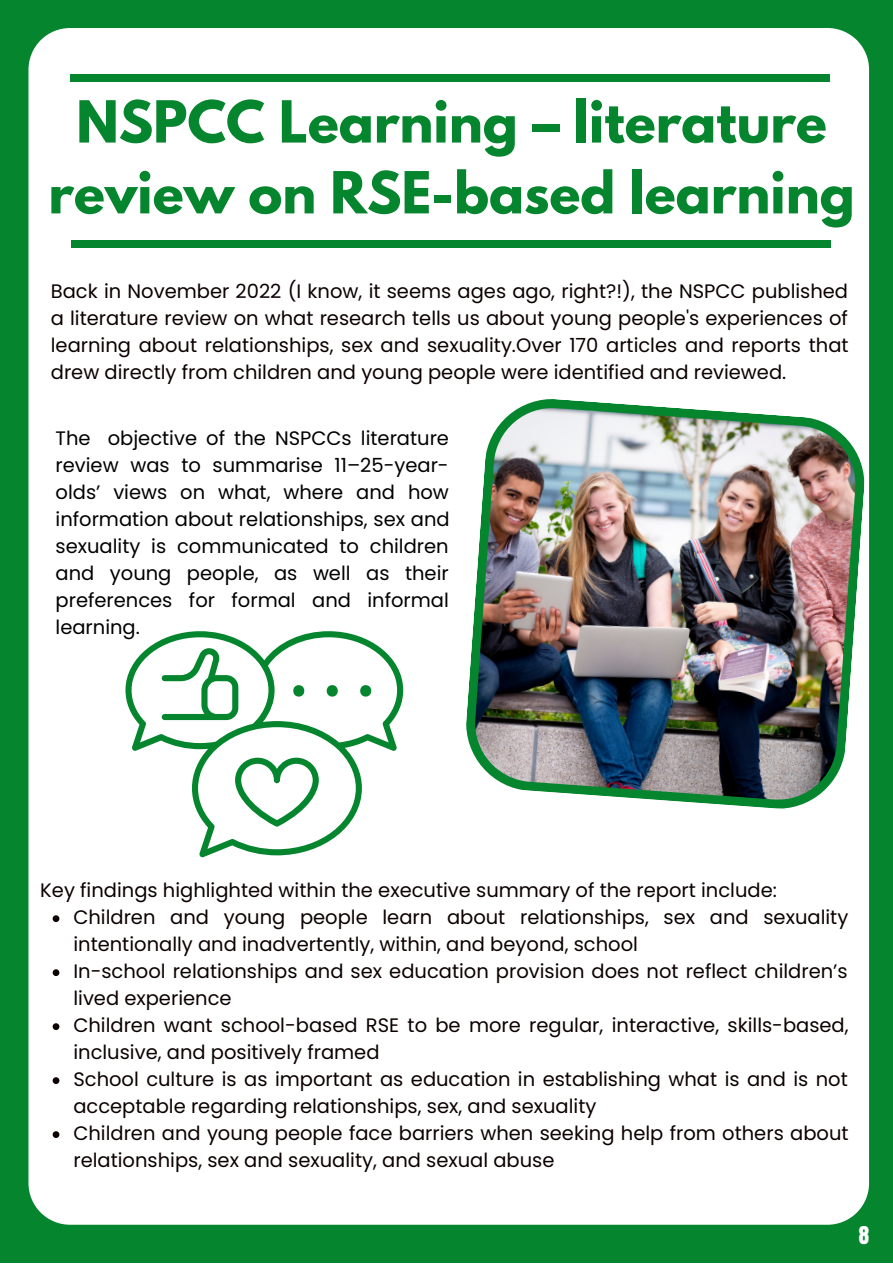
<style>
.page{position:relative;width:893px;height:1264px;background:#fff}
.page>*{position:absolute;margin:0;border:0;box-sizing:border-box;transform-origin:0 0}
.t1{font:700 51.3px/70.8px "League Spartan";color:#05852d;text-align:center}
.t2{font:21px "Anton";color:#fff}
.t3{font:19.5px/27px "Poppins";color:#0c0101}
.t4{font:19.5px/27px "Poppins";color:#000;text-align:justify}
</style>
<div class="page">
<div style="left:0;top:0;width:892px;height:1262px;background:#05852d"></div>
<div style="left:28px;top:28px;width:841px;height:1196px;background:#fff"></div>
<img style="left:463px;top:396px;width:403px;height:415px">
<svg style="left:125px;top:631px;width:278px;height:226px;background:#dceee2"></svg>
<svg style="left:235px;top:757px;width:84px;height:69px"></svg>
<svg style="left:162px;top:648px;width:76px;height:72px"></svg>
<svg style="left:291px;top:685px;width:15px;height:11px"></svg>
<svg style="left:325px;top:685px;width:14px;height:11px"></svg>
<svg style="left:358px;top:685px;width:15px;height:11px"></svg>
<div style="left:71px;top:240px;width:760px;height:7px;background:#05852d"></div>
<svg style="left:53px;top:915px;width:6px;height:7px"></svg>
<svg style="left:53px;top:969px;width:6px;height:7px"></svg>
<svg style="left:53px;top:1023px;width:6px;height:7px"></svg>
<svg style="left:53px;top:1077px;width:6px;height:6px"></svg>
<svg style="left:53px;top:1131px;width:6px;height:6px"></svg>
<div style="left:70px;top:74px;width:759px;height:8px;background:#05852d"></div>
<h1 class="t1" style="left:48px;top:93px;width:807px">NSPCC Learning – literature review on RSE-based learning</h1>
<p class="t3" style="left:51px;top:277px;width:799px;text-align:justify">Back in November 2022 (I know, it seems ages ago, right?!), the NSPCC published a literature review on what research tells us about young people's experiences of learning about relationships, sex and sexuality.Over 170 articles and reports that drew directly from children and young people were identified and reviewed.</p>
<p class="t4" style="left:56px;top:424px;width:395px">The objective of the NSPCCs literature review was to summarise 11–25-year&shy;olds’ views on what, where and how information about relationships, sex and sexuality is communicated to children and young people, as well as their preferences for formal and informal learning.</p>
<p class="t3" style="left:40px;top:877px;width:738px">Key findings highlighted within the executive summary of the report include:</p>
<p class="t3" style="left:73px;top:904px;width:776px">Children and young people learn about relationships, sex and sexuality intentionally and inadvertently, within, and beyond, school<br>In-school relationships and sex education provision does not reflect children’s lived experience<br>Children want school-based RSE to be more regular, interactive, skills-based, inclusive, and positively framed<br>School culture is as important as education in establishing what is and is not acceptable regarding relationships, sex, and sexuality<br>Children and young people face barriers when seeking help from others about relationships, sex and sexuality, and sexual abuse</p>
<p class="t2" style="left:858px;top:1220px;width:12px">8</p>
</div>
